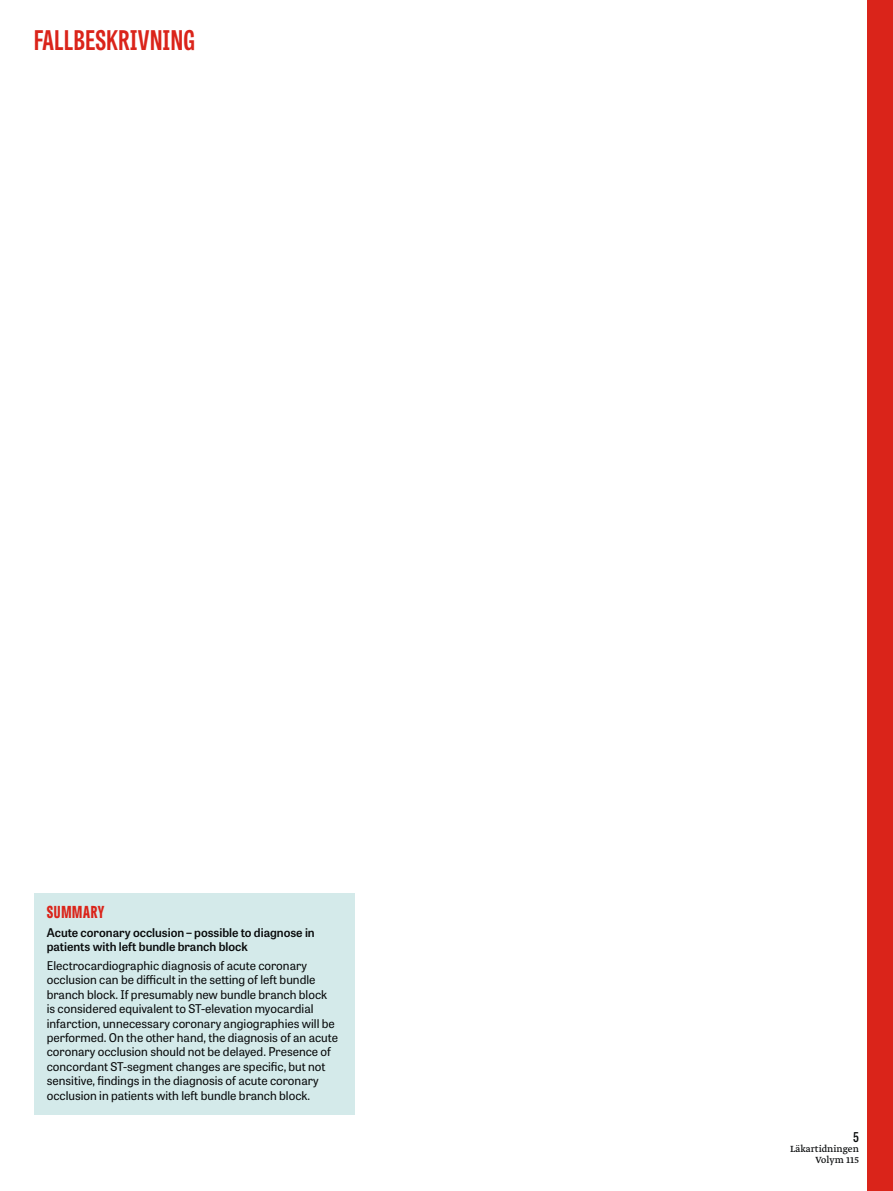
<style>
.page{position:relative;width:893px;height:1191px;background:#fff}
.page>*{position:absolute;margin:0;border:0;box-sizing:border-box;transform-origin:0 0}
.t1{font:700 27px "Tablet Gothic Compressed";letter-spacing:.02em;color:#da241a}
.t2{font:800 16.5px "Tablet Gothic Compressed";letter-spacing:.045em;color:#da241a}
.t3{font:600 13.5px "Tablet Gothic Condensed";color:#090b0c}
.t4{font:12px/14.4px "Tablet Gothic";color:#090b0c}
.t5{font:600 12px/14.4px "Tablet Gothic";color:#090b0c}
.t6{font:10.5px/10.5px "Greta Text Pro";color:#090b0c;text-align:right}
</style>
<div class="page">
<div style="left:867px;top:0;width:26px;height:1191px;background:#da241a"></div>
<div style="left:34px;top:893px;width:321px;height:221px;background:#d4eaea"></div>
<h1 class="t1" style="left:34px;top:22px;width:162px">FALLBESKRIVNING</h1>
<h2 class="t2" style="left:47px;top:900px;width:59px">SUMMARY</h2>
<p class="t5" style="left:47px;top:924px;width:270px">Acute coronary occlusion – possible to diagnose in patients with left bundle branch block</p>
<p class="t4" style="left:47px;top:957px;width:293px">Electrocardiographic diagnosis of acute coronary occlusion can be difficult in the setting of left bundle branch block. If presumably new bundle branch block is considered equivalent to ST-elevation myocardial infarction, unnecessary coronary angiographies will be performed. On the other hand, the diagnosis of an acute coronary occlusion should not be delayed. Presence of concordant ST-segment changes are specific, but not sensitive, findings in the diagnosis of acute coronary occlusion in patients with left bundle branch block.</p>
<p class="t3" style="left:853px;top:1127px;width:7px">5</p>
<p class="t6" style="left:790px;top:1144px;width:70px">Läkartidningen<br>Volym 115</p>
</div>
